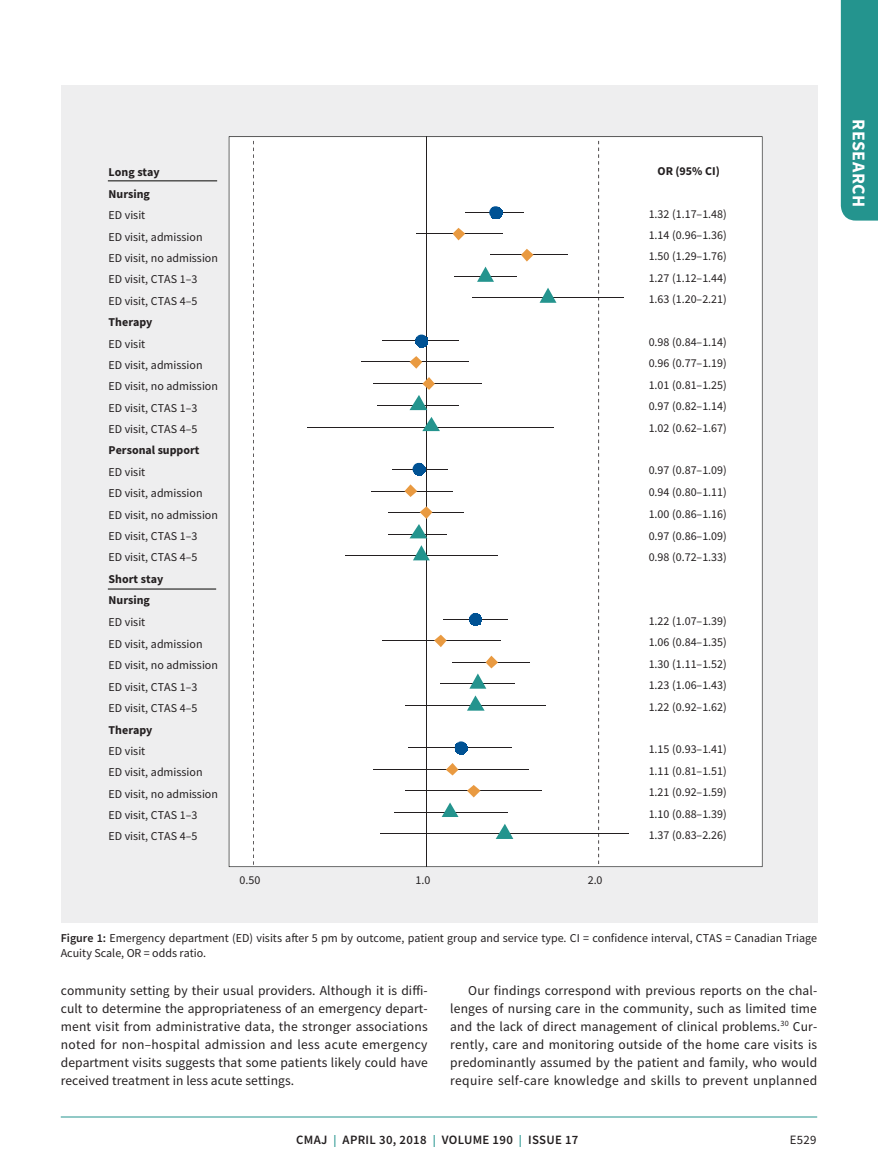
<style>
.page{position:relative;width:878px;height:1175px;background:#fff}
.page>*{position:absolute;margin:0;border:0;box-sizing:border-box;transform-origin:0 0}
.t1{font:700 18px "Source Sans Pro";letter-spacing:.025em;color:#fff}
.t2{font:13.5px/18px "Source Sans Pro";letter-spacing:.015em;color:#231f20;text-align:justify}
.t3{font:600 12.75px "Source Sans Pro";letter-spacing:.025em;color:#231f20}
.t4{font:12.75px "Source Sans Pro";color:#231f20}
.t5{font:12px/21.3px "Source Sans Pro";color:#231f20}
.t6{font:700 12px/21px "Source Sans Pro";color:#231f20}
.s1{font-weight:600}
.s2{font-size:12px;color:#24948e}
</style>
<div class="page">
<div style="left:840px;top:0;width:38px;height:220px;background:#24948e"></div>
<hr style="left:61px;top:1116px;width:756px;height:1px;background:#24948e">
<div style="left:61px;top:85px;width:756px;height:837px;background:#eeeeef"></div>
<div style="left:229px;top:136px;width:533px;height:731px;background:#fff"></div>
<hr style="left:108px;top:180px;width:109px;height:1px;background:#050504">
<hr style="left:108px;top:588px;width:108px;height:1px;background:#050504">
<p class="t6" style="left:109px;top:162px;width:53px">Long stay</p>
<p class="t6" style="left:657px;top:161px;width:64px">OR (95% CI)</p>
<p class="t6" style="left:109px;top:184px;width:43px">Nursing</p>
<p class="t5" style="left:109px;top:204px;width:111px">ED visit<br>ED visit, admission<br>ED visit, no admission<br>ED visit, CTAS 1–3<br>ED visit, CTAS 4–5</p>
<p class="t6" style="left:109px;top:312px;width:45px">Therapy</p>
<p class="t5" style="left:109px;top:333px;width:111px">ED visit<br>ED visit, admission<br>ED visit, no admission<br>ED visit, CTAS 1–3<br>ED visit, CTAS 4–5</p>
<p class="t6" style="left:109px;top:440px;width:92px">Personal support</p>
<p class="t5" style="left:109px;top:461px;width:111px">ED visit<br>ED visit, admission<br>ED visit, no admission<br>ED visit, CTAS 1–3<br>ED visit, CTAS 4–5</p>
<p class="t6" style="left:109px;top:570px;width:56px">Short stay<br>Nursing</p>
<p class="t5" style="left:109px;top:611px;width:111px">ED visit<br>ED visit, admission<br>ED visit, no admission<br>ED visit, CTAS 1–3<br>ED visit, CTAS 4–5</p>
<p class="t6" style="left:109px;top:720px;width:45px">Therapy</p>
<p class="t5" style="left:109px;top:740px;width:111px">ED visit<br>ED visit, admission<br>ED visit, no admission<br>ED visit, CTAS 1–3<br>ED visit, CTAS 4–5</p>
<p class="t5" style="left:239px;top:869px;width:22px">0.50</p>
<p class="t5" style="left:415px;top:869px;width:16px">1.0</p>
<p class="t5" style="left:587px;top:869px;width:16px">2.0</p>
<p class="t5" style="left:648px;top:203px;width:80px;text-align:justify">1.32 (1.17–1.48)<br>1.14 (0.96–1.36)<br>1.50 (1.29–1.76)<br>1.27 (1.12–1.44)<br>1.63 (1.20–2.21)</p>
<p class="t5" style="left:648px;top:331px;width:80px;text-align:justify">0.98 (0.84–1.14)<br>0.96 (0.77–1.19)<br>1.01 (0.81–1.25)<br>0.97 (0.82–1.14)<br>1.02 (0.62–1.67)</p>
<p class="t5" style="left:648px;top:459px;width:80px;text-align:justify">0.97 (0.87–1.09)<br>0.94 (0.80–1.11)<br>1.00 (0.86–1.16)<br>0.97 (0.86–1.09)<br>0.98 (0.72–1.33)</p>
<p class="t5" style="left:648px;top:610px;width:80px;text-align:justify">1.22 (1.07–1.39)<br>1.06 (0.84–1.35)<br>1.30 (1.11–1.52)<br>1.23 (1.06–1.43)<br>1.22 (0.92–1.62)</p>
<p class="t5" style="left:648px;top:738px;width:80px;text-align:justify">1.15 (0.93–1.41)<br>1.11 (0.81–1.51)<br>1.21 (0.92–1.59)<br>1.10 (0.88–1.39)<br>1.37 (0.83–2.26)</p>
<p class="t5" style="left:61px;top:930px;width:758px;line-height:15px"><span class="s1">Figure 1:</span> Emergency department (ED) visits after 5 pm by outcome, patient group and service type. CI = confidence interval, CTAS = Canadian Triage<br>Acuity Scale, OR = odds ratio.</p>
<p class="t2" style="left:61px;top:981px;width:368px">community setting by their usual providers. Although it is diffi&shy;cult to determine the appropriateness of an emergency depart&shy;ment visit from administrative data, the stronger associations noted for non–hospital admission and less acute emergency department visits suggests that some patients likely could have received treatment in less acute settings.</p>
<p class="t2" style="left:450px;top:981px;width:368px;text-indent:18px">Our findings correspond with previous reports on the chal&shy;lenges of nursing care in the community, such as limited time and the lack of direct management of clinical problems.<sup>30</sup> Cur&shy;rently, care and monitoring outside of the home care visits is predominantly assumed by the patient and family, who would require self-care knowledge and skills to prevent unplanned</p>
<p class="t3" style="left:296px;top:1131px;width:284px">CMAJ <span class="s2">|</span> APRIL 30, 2018 <span class="s2">|</span> VOLUME 190 <span class="s2">|</span> ISSUE 17</p>
<p class="t4" style="left:789px;top:1132px;width:28px">E529</p>
<h1 class="t1" style="left:871px;top:119px;width:89px;rotate:90deg">RESEARCH</h1>
</div>
